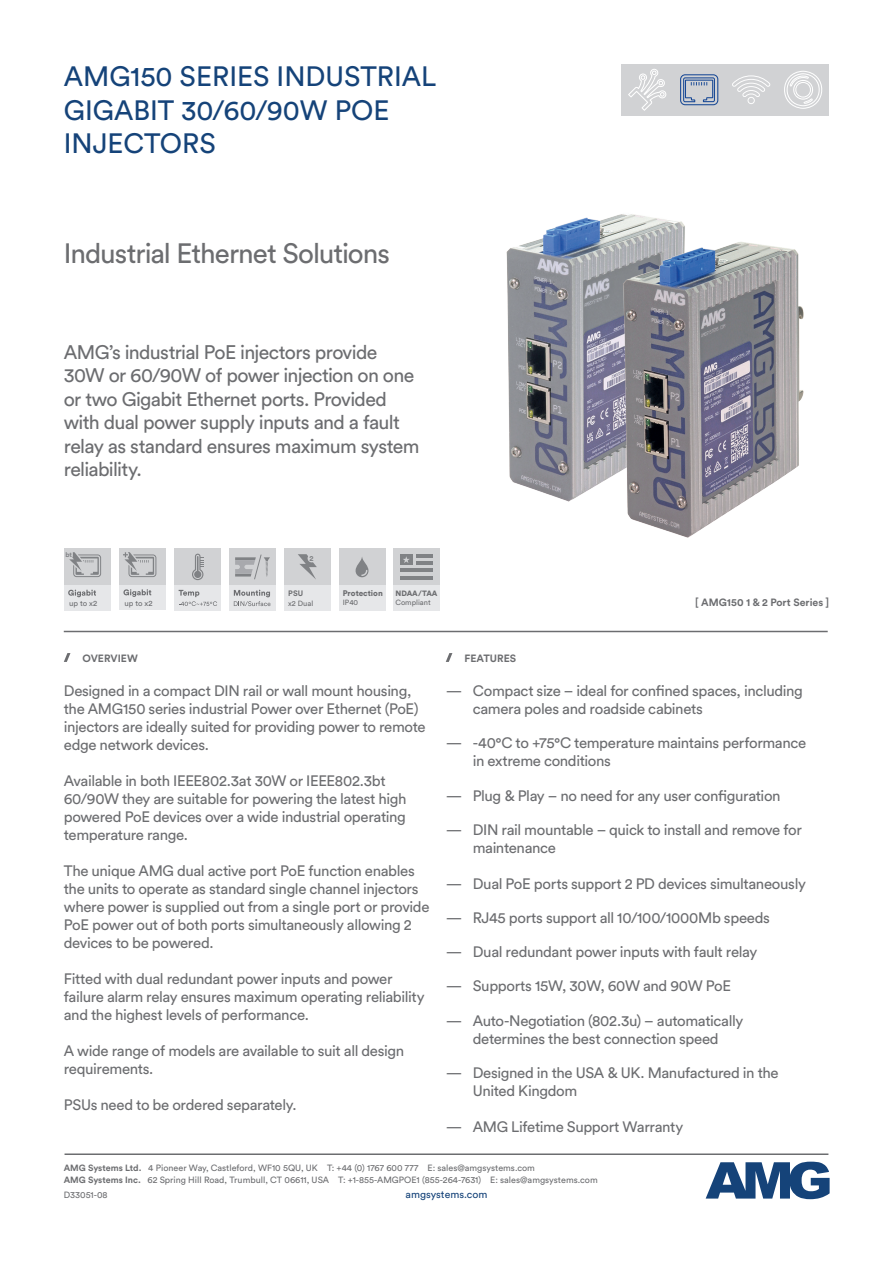
<style>
.page{position:relative;width:893px;height:1263px;background:#fff}
.page>*{position:absolute;margin:0;border:0;box-sizing:border-box;transform-origin:0 0}
.t1{font:27.75px/33.3px "Circular Std";color:#154379}
.t2{font:27.75px "Circular Std";letter-spacing:-.035em;color:#6c6d70}
.t3{font:19.5px/23.4px "Circular Std";letter-spacing:-.035em;color:#6c6d70}
.t4{font:15px/18px "Circular Std";letter-spacing:-.025em;color:#6c6d70}
.t5{font:700 10.5px "Circular Std";color:#6c6d70}
.t6{font:10.5px "Circular Std";color:#154379}
.t7{font:9px/12px "Circular Std";color:#6c6d70}
.t8{font:900 8.1px "Circular Std";color:#6c6d70}
.t9{font:7.8px "Circular Std";color:#6c6d70}
.t10{font:700 7.8px "Circular Std";color:#6c6d70}
.t11{font:900 7.65px "Circular Std";color:#6c6d70}
.t12{font:7.5px "Circular Std";color:#6c6d70}
.t13{font:700 7.5px "Circular Std";color:#808285}
.t14{font:700 6.75px "Circular Std";color:#808285}
.s1{font-weight:700}
</style>
<div class="page">
<img style="left:506px;top:219px;width:76px;height:283px">
<hr style="left:65px;top:1153px;width:763px;height:2px;background:#6c6d70">
<hr style="left:64px;top:631px;width:764px;height:1px;background:#6c6d70">
<svg style="left:64px;top:653px;width:6px;height:9px"></svg>
<svg style="left:446px;top:653px;width:6px;height:9px"></svg>
<div style="left:174px;top:585px;width:47px;height:25px;background:#e6e7e9"></div>
<div style="left:174px;top:549px;width:47px;height:36px;background:#d1d2d4"></div>
<svg style="left:179px;top:590px;width:38px;height:16px"></svg>
<svg style="left:192px;top:554px;width:12px;height:26px"></svg>
<div style="left:229px;top:585px;width:47px;height:25px;background:#e6e7e9"></div>
<div style="left:229px;top:549px;width:47px;height:36px;background:#d1d2d4"></div>
<svg style="left:234px;top:590px;width:37px;height:16px"></svg>
<svg style="left:235px;top:555px;width:35px;height:24px"></svg>
<div style="left:725px;top:64px;width:52px;height:52px;background:#d1d2d4"></div>
<div style="left:673px;top:64px;width:52px;height:52px;background:#d1d2d4"></div>
<div style="left:621px;top:64px;width:52px;height:52px;background:#d1d2d4"></div>
<div style="left:777px;top:64px;width:52px;height:52px;background:#d1d2d4"></div>
<svg style="left:784px;top:71px;width:38px;height:38px"></svg>
<svg style="left:628px;top:69px;width:38px;height:42px"></svg>
<svg style="left:680px;top:74px;width:38px;height:31px"></svg>
<svg style="left:732px;top:75px;width:38px;height:29px"></svg>
<div style="left:284px;top:585px;width:47px;height:25px;background:#e6e7e9"></div>
<div style="left:284px;top:549px;width:47px;height:36px;background:#d1d2d4"></div>
<svg style="left:298px;top:554px;width:19px;height:25px"></svg>
<div style="left:308px;top:554px;width:8px;height:8px;background:#d1d2d4;border-radius:50%"></div>
<div style="left:64px;top:585px;width:47px;height:25px;background:#e6e7e9"></div>
<svg style="left:68px;top:590px;width:28px;height:7px"></svg>
<div style="left:64px;top:549px;width:47px;height:36px;background:#d1d2d4"></div>
<svg style="left:69px;top:552px;width:32px;height:25px"></svg>
<img style="left:582px;top:214px;width:222px;height:324px">
<div style="left:119px;top:585px;width:47px;height:25px;background:#e6e7e9"></div>
<svg style="left:123px;top:589px;width:28px;height:8px"></svg>
<div style="left:119px;top:549px;width:47px;height:36px;background:#d1d2d4"></div>
<svg style="left:123px;top:552px;width:33px;height:25px"></svg>
<div style="left:339px;top:585px;width:46px;height:25px;background:#e6e7e9"></div>
<div style="left:339px;top:549px;width:46px;height:36px;background:#d1d2d4"></div>
<svg style="left:356px;top:557px;width:12px;height:20px"></svg>
<div style="left:393px;top:585px;width:47px;height:25px;background:#e6e7e9"></div>
<div style="left:393px;top:549px;width:47px;height:36px;background:#d1d2d4"></div>
<hr style="left:416px;top:554px;width:17px;height:4px;background:#808285">
<hr style="left:416px;top:562px;width:17px;height:3px;background:#808285">
<hr style="left:400px;top:569px;width:33px;height:3px;background:#808285">
<hr style="left:400px;top:576px;width:33px;height:3px;background:#808285">
<div style="left:400px;top:554px;width:13px;height:11px;background:#808285"></div>
<svg style="left:403px;top:556px;width:7px;height:7px"></svg>
<svg style="left:706px;top:1161px;width:123px;height:38px"></svg>
<h1 class="t1" style="left:64px;top:60px;width:374px">AMG150 SERIES INDUSTRIAL<br>GIGABIT 30/60/90W POE<br>INJECTORS</h1>
<h1 class="t2" style="left:64px;top:236px;width:328px">Industrial Ethernet Solutions</h1>
<h2 class="t3" style="left:64px;top:340px;width:357px">AMG’s industrial PoE injectors provide 30W or 60/90W of power injection on one or two Gigabit Ethernet ports. Provided with dual power supply inputs and a fault relay as standard ensures maximum system reliability.</h2>
<p class="t14" style="left:65px;top:550px;width:8px">bt</p>
<p class="t9" style="left:69px;top:598px;width:30px">up to x2</p>
<p class="t13" style="left:309px;top:553px;width:6px">2</p>
<p class="t8" style="left:343px;top:587px;width:42px">Protection</p>
<p class="t10" style="left:288px;top:588px;width:16px">PSU</p>
<p class="t12" style="left:288px;top:599px;width:26px">x2 Dual</p>
<p class="t9" style="left:124px;top:598px;width:30px">up to x2</p>
<p class="t12" style="left:343px;top:598px;width:17px">IP40</p>
<p class="t12" style="left:288px;top:599px;width:39px">-20~+60°C</p>
<p class="t11" style="left:396px;top:588px;width:44px">NDAA/TAA</p>
<p class="t12" style="left:396px;top:598px;width:37px">Compliant</p>
<p class="t5" style="left:82px;top:651px;width:57px">OVERVIEW</p>
<p class="t5" style="left:464px;top:651px;width:53px">FEATURES</p>
<p class="t5" style="left:695px;top:595px;width:135px">[ AMG150 1 &amp; 2 Port Series ]</p>
<p class="t4" style="left:64px;top:682px;width:363px">Designed in a compact DIN rail or wall mount housing, the AMG150 series industrial Power over Ethernet (PoE) injectors are ideally suited for providing power to remote edge network devices.</p>
<p class="t4" style="left:64px;top:772px;width:344px">Available in both IEEE802.3at 30W or IEEE802.3bt 60/90W they are suitable for powering the latest high powered PoE devices over a wide industrial operating temperature range.</p>
<p class="t4" style="left:64px;top:862px;width:367px">The unique AMG dual active port PoE function enables the units to operate as standard single channel injectors where power is supplied out from a single port or provide PoE power out of both ports simultaneously allowing 2 devices to be powered.</p>
<p class="t4" style="left:64px;top:970px;width:362px">Fitted with dual redundant power inputs and power failure alarm relay ensures maximum operating reliability and the highest levels of performance.</p>
<p class="t4" style="left:64px;top:1042px;width:342px">A wide range of models are available to suit all design requirements.</p>
<p class="t4" style="left:64px;top:1096px;width:234px">PSUs need to be ordered separately.</p>
<p class="t4" style="left:473px;top:682px;width:332px;text-indent:-27px">— Compact size – ideal for confined spaces, including camera poles and roadside cabinets</p>
<p class="t4" style="left:473px;top:734px;width:335px;text-indent:-27px">— -40°C to +75°C temperature maintains performance in extreme conditions</p>
<p class="t4" style="left:446px;top:786px;width:336px">— Plug &amp; Play – no need for any user configuration</p>
<p class="t4" style="left:473px;top:820px;width:331px;text-indent:-27px">— DIN rail mountable – quick to install and remove for maintenance</p>
<p class="t4" style="left:446px;top:874px;width:362px">— Dual PoE ports support 2 PD devices simultaneously</p>
<p class="t4" style="left:446px;top:908px;width:326px">— RJ45 ports support all 10/100/1000Mb speeds</p>
<p class="t4" style="left:446px;top:943px;width:313px">— Dual redundant power inputs with fault relay</p>
<p class="t4" style="left:446px;top:977px;width:287px">— Supports 15W, 30W, 60W and 90W PoE</p>
<p class="t4" style="left:446px;top:1011px;width:299px;text-align:center">— Auto-Negotiation (802.3u) – automatically determines the best connection speed</p>
<p class="t4" style="left:473px;top:1063px;width:307px;text-indent:-27px">— Designed in the USA &amp; UK. Manufactured in the<br>United Kingdom</p>
<p class="t4" style="left:446px;top:1117px;width:239px">— AMG Lifetime Support Warranty</p>
<p class="t7" style="left:64px;top:1162px;width:535px"><span class="s1">AMG Systems Ltd.</span> 4 Pioneer Way, Castleford, WF10 5QU, UK T: +44 (0) 1767 600 777 E: sales@amgsystems.com<br><span class="s1">AMG Systems Inc.</span> 62 Spring Hill Road, Trumbull, CT 06611, USA T: +1-855-AMGPOE1 (855-264-7631) E: sales@amgsystems.com</p>
<p class="t7" style="left:64px;top:1189px;width:45px">D33051-08</p>
<p class="t6" style="left:406px;top:1188px;width:83px">amgsystems.com</p>
</div>
